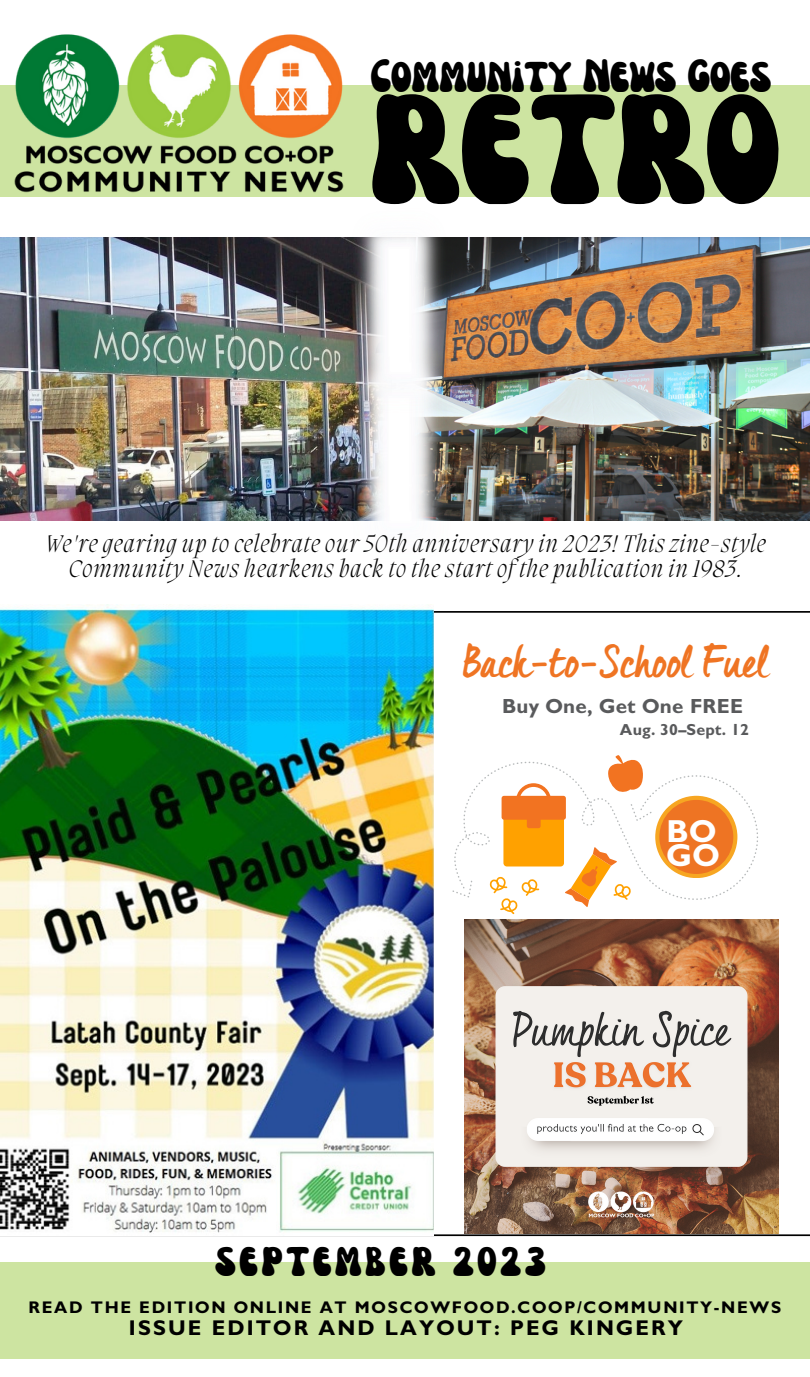
<style>
.page{position:relative;width:810px;height:1377px;background:#fff}
.page>*{position:absolute;margin:0;border:0;box-sizing:border-box;transform-origin:0 0}
.t1{font:145.12px "Nectarine";color:#000}
.t2{font:700 44.1px "Quintus";letter-spacing:.005em;color:#ef7423}
.t3{font:43.43px "Nectarine";color:#000}
.t4{font:38.48px "Nectarine";letter-spacing:.1em;color:#000}
.t5{font:700 31.95px/24.3px "Gill Sans MT Pro";color:#fff}
.t6{font:italic 200 24.75px/24.8px "Migra";letter-spacing:.04em;color:#000;text-align:center}
.t7{font:700 21.38px "Gill Sans MT Pro";letter-spacing:.1em;color:#000}
.t8{font:700 20.47px "Gill Sans MT Pro";letter-spacing:.01em;color:#595a5c}
.t9{font:700 16.88px "Gill Sans MT Pro";letter-spacing:.1em;color:#000}
.t10{font:700 15.97px "Gill Sans MT Pro";letter-spacing:.01em;color:#595a5c}
</style>
<div class="page">
<img style="left:0;top:237px;width:350px;height:284px">
<div style="left:0;top:1262px;width:810px;height:96px;background:#cde4a1"></div>
<hr style="left:0;top:611px;width:810px;height:2px;background:#000">
<hr style="left:0;top:1234px;width:810px;height:2px;background:#000">
<div style="left:0;top:85px;width:810px;height:111px;background:#cde4a1"></div>
<img style="left:451px;top:237px;width:359px;height:284px">
<img style="left:350px;top:412px;width:101px;height:109px">
<img style="left:350px;top:237px;width:101px;height:175px">
<img style="left:0;top:34px;width:360px;height:163px">
<svg style="left:452px;top:755px;width:306px;height:159px"></svg>
<img style="left:0;top:604px;width:434px;height:631px">
<img style="left:464px;top:920px;width:314px;height:314px">
<p class="t3" style="left:371px;top:61px;width:402px">Community News Goes</p>
<p class="t1" style="left:371px;top:101px;width:411px">RETRO</p>
<p class="t6" style="left:46px;top:534px;width:721px">We're gearing up to celebrate our 50th anniversary in 2023! This zine-style<br>Community News hearkens back to the start of the publication in 1983.</p>
<p class="t2" style="left:463px;top:636px;width:307px">Back-to-School Fuel</p>
<p class="t8" style="left:502px;top:699px;width:242px">Buy One, Get One FREE</p>
<p class="t10" style="left:620px;top:724px;width:131px">Aug. 30–Sept. 12</p>
<p class="t5" style="left:666px;top:824px;width:55px">BO<br>GO</p>
<p class="t4" style="left:215px;top:1248px;width:332px">SEPTEMBER 2023</p>
<p class="t9" style="left:29px;top:1302px;width:754px">READ THE EDITION ONLINE AT MOSCOWFOOD.COOP/COMMUNITY-NEWS</p>
<p class="t7" style="left:129px;top:1320px;width:556px">ISSUE EDITOR AND LAYOUT: PEG KINGERY</p>
</div>
